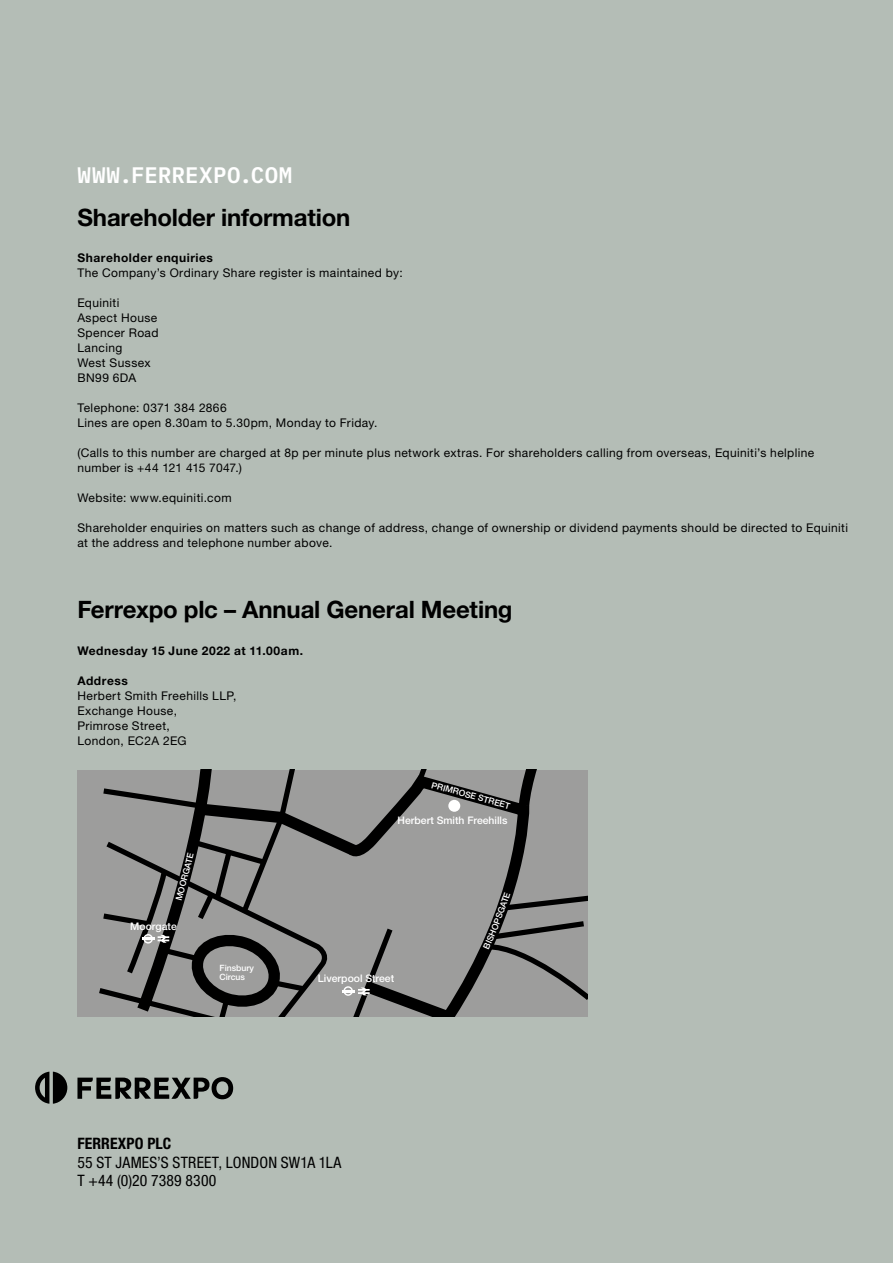
<style>
.page{position:relative;width:893px;height:1263px;background:#b4bdb6}
.page>*{position:absolute;margin:0;border:0;box-sizing:border-box;transform-origin:0 0}
.t1{font:700 24px "Helvetica Neue LT Std";letter-spacing:-.01em;color:#000}
.t2{font:600 22.5px "IBM Plex Mono";letter-spacing:.02em;color:#fff}
.t3{font:condensed 15.75px/18.8px "Helvetica Neue LT Std";letter-spacing:.01em;color:#000}
.t4{font:700 condensed 15.75px "Helvetica Neue LT Std";letter-spacing:.005em;color:#000}
.t5{font:12px/15px "Helvetica Neue LT Std";letter-spacing:.035em;color:#000}
.t6{font:700 12px "Helvetica Neue LT Std";letter-spacing:.045em;color:#000}
.t7{font:500 10.35px "Helvetica Neue LT Std";color:#fff}
.t8{font:500 8.7px/9.6px "Helvetica Neue LT Std";color:#fff}
</style>
<div class="page">
<div style="left:77px;top:770px;width:511px;height:246px;background:#9d9d9c"></div>
<svg style="left:329px;top:784px;width:200px;height:232px"></svg>
<svg style="left:413px;top:770px;width:124px;height:47px"></svg>
<svg style="left:342px;top:923px;width:55px;height:93px"></svg>
<div style="left:448px;top:800px;width:12px;height:12px;background:#fff;border-radius:50%"></div>
<svg style="left:35px;top:1071px;width:32px;height:33px"></svg>
<svg style="left:77px;top:1077px;width:156px;height:22px"></svg>
<svg style="left:99px;top:770px;width:230px;height:246px"></svg>
<svg style="left:482px;top:892px;width:106px;height:113px"></svg>
<h2 class="t2" style="left:77px;top:157px;width:217px">WWW.FERREXPO.COM</h2>
<h1 class="t1" style="left:77px;top:202px;width:275px">Shareholder information</h1>
<p class="t6" style="left:77px;top:251px;width:137px">Shareholder enquiries</p>
<p class="t5" style="left:77px;top:265px;width:327px">The Company’s Ordinary Share register is maintained by:</p>
<p class="t5" style="left:77px;top:295px;width:83px">Equiniti<br>Aspect House<br>Spencer Road<br>Lancing<br>West Sussex<br>BN99 6DA</p>
<p class="t5" style="left:77px;top:400px;width:302px">Telephone: 0371 384 2866<br>Lines are open 8.30am to 5.30pm, Monday to Friday.</p>
<p class="t5" style="left:77px;top:445px;width:738px">(Calls to this number are charged at 8p per minute plus network extras. For shareholders calling from overseas, Equiniti’s helpline number is +44 121 415 7047.)</p>
<p class="t5" style="left:77px;top:490px;width:156px">Website: www.equiniti.com</p>
<p class="t5" style="left:77px;top:520px;width:772px">Shareholder enquiries on matters such as change of address, change of ownership or dividend payments should be directed to Equiniti at the address and telephone number above.</p>
<h1 class="t1" style="left:77px;top:594px;width:437px">Ferrexpo plc – Annual General Meeting</h1>
<p class="t6" style="left:77px;top:643px;width:227px">Wednesday 15 June 2022 at 11.00am.</p>
<p class="t6" style="left:77px;top:673px;width:52px">Address</p>
<p class="t5" style="left:77px;top:688px;width:161px">Herbert Smith Freehills LLP,<br>Exchange House,<br>Primrose Street,<br>London, EC2A 2EG</p>
<p class="t8" style="left:433px;top:779px;width:83px;rotate:16deg">PRIMROSE STREET</p>
<p class="t8" style="left:181px;top:873px;width:24px;rotate:-76deg">GATE</p>
<p class="t7" style="left:130px;top:920px;width:48px">Moorgate</p>
<p class="t8" style="left:220px;top:963px;width:36px">Finsbury<br>Circus</p>
<p class="t7" style="left:398px;top:814px;width:111px">Herbert Smith Freehills</p>
<p class="t7" style="left:318px;top:972px;width:78px">Liverpool Street</p>
<h3 class="t4" style="left:77px;top:1134px;width:96px">FERREXPO PLC</h3>
<h3 class="t3" style="left:77px;top:1152px;width:266px">55 ST JAMES’S STREET, LONDON SW1A 1LA<br>T +44 (0)20 7389 8300</h3>
</div>
